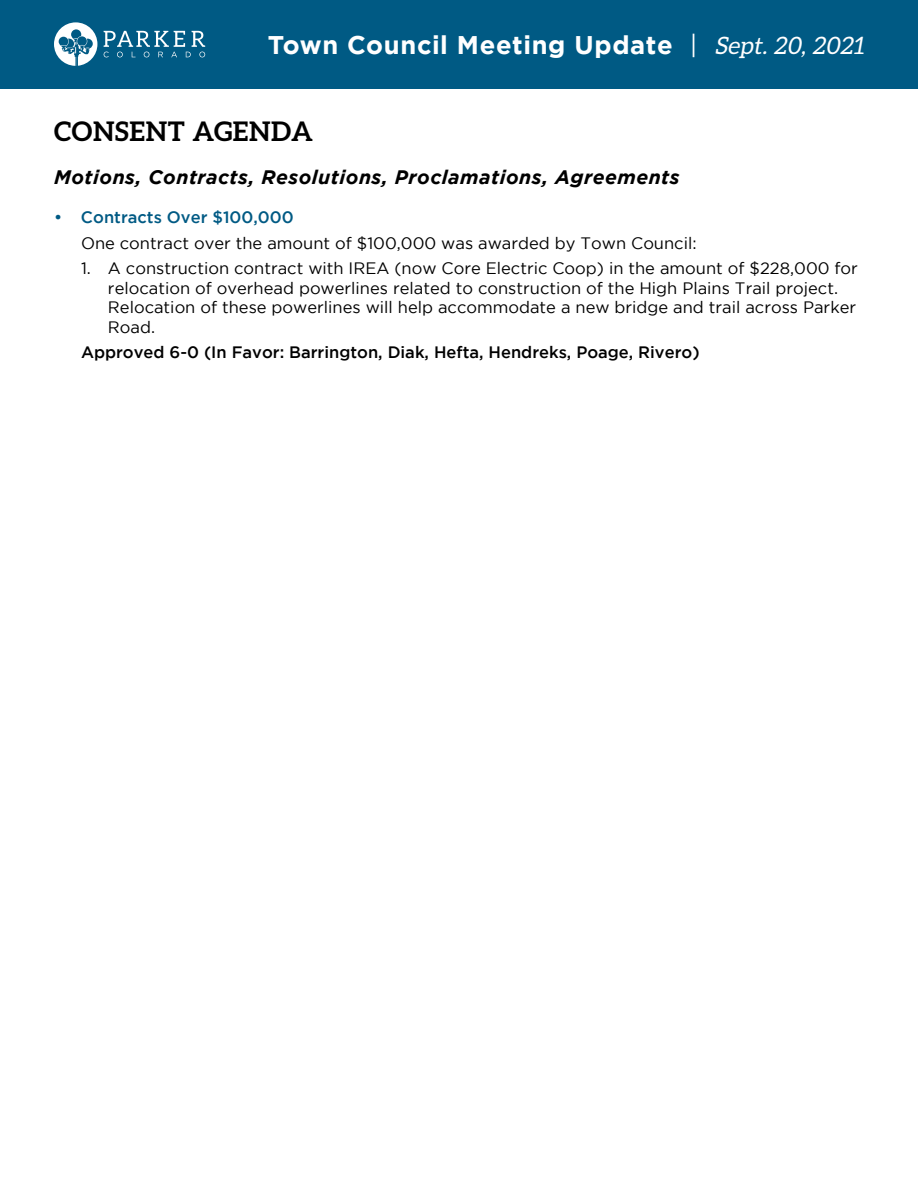
<style>
.page{position:relative;width:918px;height:1188px;background:#fff}
.page>*{position:absolute;margin:0;border:0;box-sizing:border-box;transform-origin:0 0}
.t1{font:700 27px "Aleo";letter-spacing:.025em;color:#000}
.t2{font:700 25.5px "Gotham";letter-spacing:.025em;color:#fff}
.t3{font:italic 700 19.5px "Gotham";letter-spacing:.025em;color:#000}
.t4{font:16.5px/19.8px "Gotham";color:#000}
.t5{font:500 16.5px "Gotham";color:#000}
.t6{font:500 16.5px "Gotham";color:#005a84}
.s1{font-weight:400}
.s2{font-family:"Aleo";font-weight:400;font-style:italic;font-size:24px}
</style>
<div class="page">
<div style="left:0;top:0;width:918px;height:88px;background:#005a84"></div>
<svg style="left:54px;top:22px;width:43px;height:44px"></svg>
<svg style="left:104px;top:31px;width:101px;height:26px"></svg>
<h2 class="t2" style="left:268px;top:30px;width:602px">Town Council Meeting Update <span class="s1">|</span> <span class="s2">Sept. 20, 2021</span></h2>
<h1 class="t1" style="left:54px;top:115px;width:261px">CONSENT AGENDA</h1>
<p class="t3" style="left:54px;top:166px;width:627px">Motions, Contracts, Resolutions, Proclamations, Agreements</p>
<p class="t6" style="left:54px;top:208px;width:241px">• Contracts Over $100,000</p>
<p class="t4" style="left:81px;top:233px;width:617px">One contract over the amount of $100,000 was awarded by Town Council:</p>
<p class="t4" style="left:108px;top:258px;width:751px;text-indent:-27px">1. A construction contract with IREA (now Core Electric Coop) in the amount of $228,000 for relocation of overhead powerlines related to construction of the High Plains Trail project.<br>Relocation of these powerlines will help accommodate a new bridge and trail across Parker Road.</p>
<p class="t5" style="left:81px;top:343px;width:620px">Approved 6-0 (In Favor: Barrington, Diak, Hefta, Hendreks, Poage, Rivero)</p>
</div>
